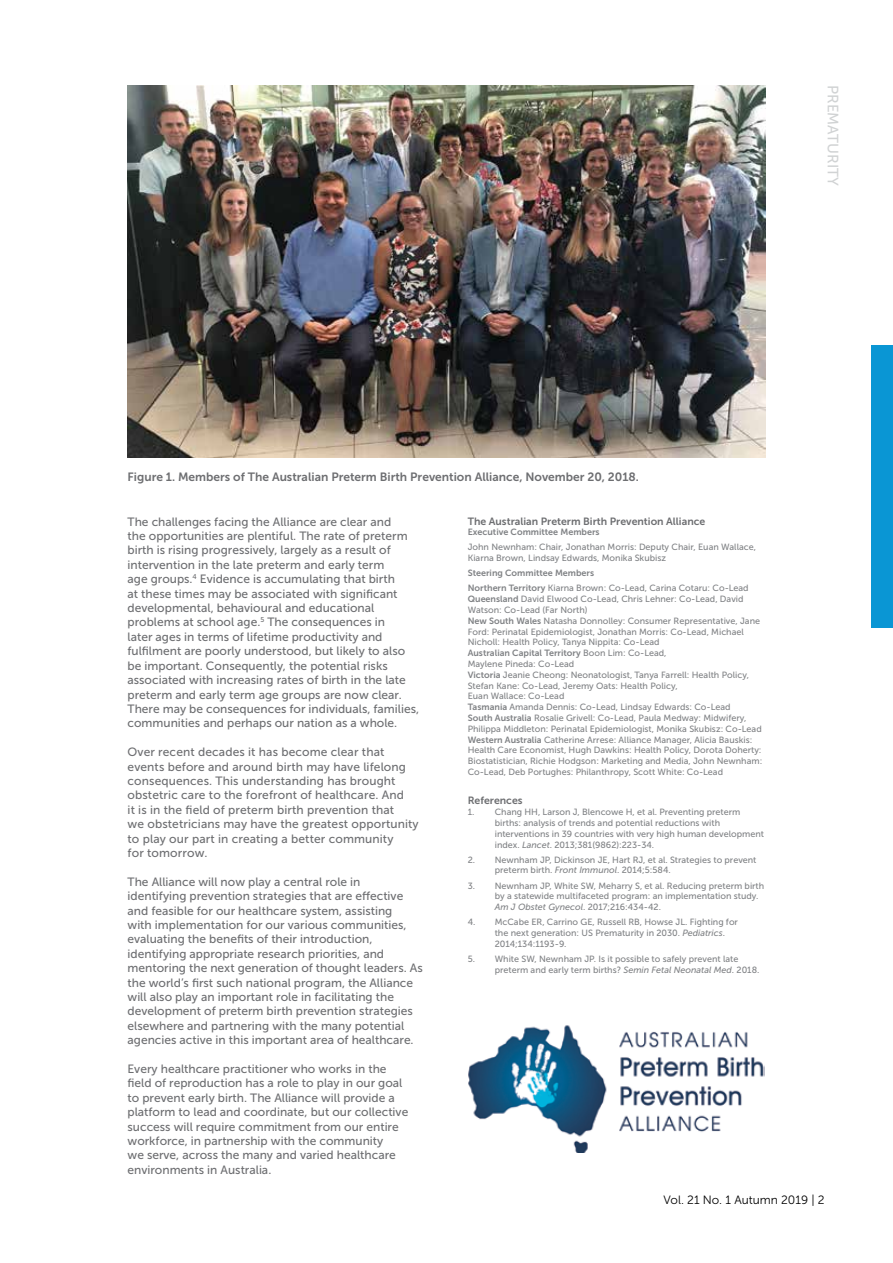
<style>
.page{position:relative;width:893px;height:1263px;background:#fff}
.page>*{position:absolute;margin:0;border:0;box-sizing:border-box;transform-origin:0 0}
.t1{font:15px "Museo Sans 500";color:#d1d3d4}
.t2{font:12px/14.4px "Museo Sans 500";color:#6d6e71}
.t3{font:12px "Museo Sans 700";color:#6d6e71}
.t4{font:12px "Museo Sans 300";color:#000}
.t5{font:10.5px "Museo Sans 700";color:#6d6e71}
.t6{font:9px/10.8px "Museo Sans 500";color:#808285}
.t7{font:9px "Museo Sans 700";color:#808285}
.s1{font-family:"Museo Sans 700"}
.s2{font-family:"Museo Sans 500"}
.s3{font-style:italic}
</style>
<div class="page">
<div style="left:872px;top:345px;width:21px;height:282px;background:#0a96d4"></div>
<img style="left:128px;top:85px;width:637px;height:372px">
<img style="left:468px;top:1025px;width:296px;height:128px">
<p class="t1" style="left:841px;top:85px;width:102px;rotate:90deg">PREMATURITY</p>
<p class="t3" style="left:128px;top:470px;width:513px">Figure 1. Members of The Australian Preterm Birth Prevention Alliance, November 20, 2018.</p>
<p class="t2" style="left:128px;top:514px;width:293px">The challenges facing the Alliance are clear and<br>the opportunities are plentiful. The rate of preterm birth is rising progressively, largely as a result of intervention in the late preterm and early term<br>age groups.<sup>4</sup> Evidence is accumulating that birth<br>at these times may be associated with significant developmental, behavioural and educational problems at school age.<sup>5</sup> The consequences in<br>later ages in terms of lifetime productivity and fulfilment are poorly understood, but likely to also be important. Consequently, the potential risks associated with increasing rates of birth in the late preterm and early term age groups are now clear.<br>There may be consequences for individuals, families, communities and perhaps our nation as a whole.</p>
<p class="t2" style="left:128px;top:745px;width:293px">Over recent decades it has become clear that events before and around birth may have lifelong consequences. This understanding has brought obstetric care to the forefront of healthcare. And<br>it is in the field of preterm birth prevention that<br>we obstetricians may have the greatest opportunity to play our part in creating a better community<br>for tomorrow.</p>
<p class="t2" style="left:128px;top:874px;width:297px">The Alliance will now play a central role in<br>identifying prevention strategies that are effective and feasible for our healthcare system, assisting<br>with implementation for our various communities, evaluating the benefits of their introduction, identifying appropriate research priorities, and mentoring the next generation of thought leaders. As the world’s first such national program, the Alliance will also play an important role in facilitating the development of preterm birth prevention strategies elsewhere and partnering with the many potential agencies active in this important area of healthcare.</p>
<p class="t2" style="left:128px;top:1062px;width:282px">Every healthcare practitioner who works in the field of reproduction has a role to play in our goal to prevent early birth. The Alliance will provide a platform to lead and coordinate, but our collective success will require commitment from our entire workforce, in partnership with the community<br>we serve, across the many and varied healthcare environments in Australia.</p>
<p class="t5" style="left:468px;top:515px;width:239px">The Australian Preterm Birth Prevention Alliance</p>
<p class="t7" style="left:468px;top:527px;width:133px">Executive Committee Members</p>
<p class="t6" style="left:468px;top:542px;width:290px">John Newnham: Chair, Jonathan Morris: Deputy Chair, Euan Wallace,<br>Kiarna Brown, Lindsay Edwards, Monika Skubisz</p>
<p class="t7" style="left:468px;top:568px;width:128px">Steering Committee Members</p>
<p class="t6" style="left:468px;top:583px;width:294px"><span class="s1">Northern Territory</span> Kiarna Brown: Co-Lead, Carina Cotaru: Co-Lead <span class="s1">Queensland</span> David Elwood Co-Lead, Chris Lehner: Co-Lead, David Watson: Co-Lead (Far North)<br><span class="s1">New South Wales</span> Natasha Donnolley: Consumer Representative, Jane Ford: Perinatal Epidemiologist, Jonathan Morris: Co-Lead, Michael Nicholl: Health Policy, Tanya Nippita: Co-Lead</p>
<p class="t7" style="left:468px;top:648px;width:200px">Australian Capital Territory <span class="s2">Boon Lim: Co-Lead,</span></p>
<p class="t6" style="left:468px;top:658px;width:296px">Maylene Pineda: Co-Lead<br><span class="s1">Victoria</span> Jeanie Cheong: Neonatologist, Tanya Farrell: Health Policy, Stefan Kane: Co-Lead, Jeremy Oats: Health Policy,<br>Euan Wallace: Co-Lead<br><span class="s1">Tasmania</span> Amanda Dennis: Co-Lead, Lindsay Edwards: Co-Lead<br><span class="s1">South Australia</span> Rosalie Grivell: Co-Lead, Paula Medway: Midwifery, Philippa Middleton: Perinatal Epidemiologist, Monika Skubisz: Co-Lead <span class="s1">Western Australia</span> Catherine Arrese: Alliance Manager, Alicia Bauskis:<br>Health Care Economist, Hugh Dawkins: Health Policy, Dorota Doherty:<br>Biostatistician, Richie Hodgson: Marketing and Media, John Newnham:<br>Co-Lead, Deb Portughes: Philanthropy, Scott White: Co-Lead</p>
<p class="t5" style="left:468px;top:795px;width:56px">References</p>
<p class="t6" style="left:495px;top:807px;width:271px;text-indent:-27px">1. Chang HH, Larson J, Blencowe H, et al. Preventing preterm births: analysis of trends and potential reductions with interventions in 39 countries with very high human development index. <span class="s3">Lancet</span>. 2013;381(9862):223-34.</p>
<p class="t6" style="left:495px;top:854px;width:263px;text-indent:-27px">2. Newnham JP, Dickinson JE, Hart RJ, et al. Strategies to prevent preterm birth. <span class="s3">Front Immunol</span>. 2014;5:584.</p>
<p class="t6" style="left:495px;top:880px;width:271px;text-indent:-27px">3. Newnham JP, White SW, Meharry S, et al. Reducing preterm birth by a statewide multifaceted program: an implementation study.<br><span class="s3">Am J Obstet Gynecol</span>. 2017;216:434-42.</p>
<p class="t6" style="left:495px;top:917px;width:245px;text-indent:-27px">4. McCabe ER, Carrino GE, Russell RB, Howse JL. Fighting for the next generation: US Prematurity in 2030. <span class="s3">Pediatrics</span>.<br>2014;134:1193-9.</p>
<p class="t6" style="left:495px;top:953px;width:266px;text-indent:-27px">5. White SW, Newnham JP. Is it possible to safely prevent late preterm and early term births? <span class="s3">Semin Fetal Neonatal Med</span>. 2018.</p>
<p class="t4" style="left:663px;top:1193px;width:163px">Vol. 21 No. 1 Autumn 2019 | 2</p>
</div>
